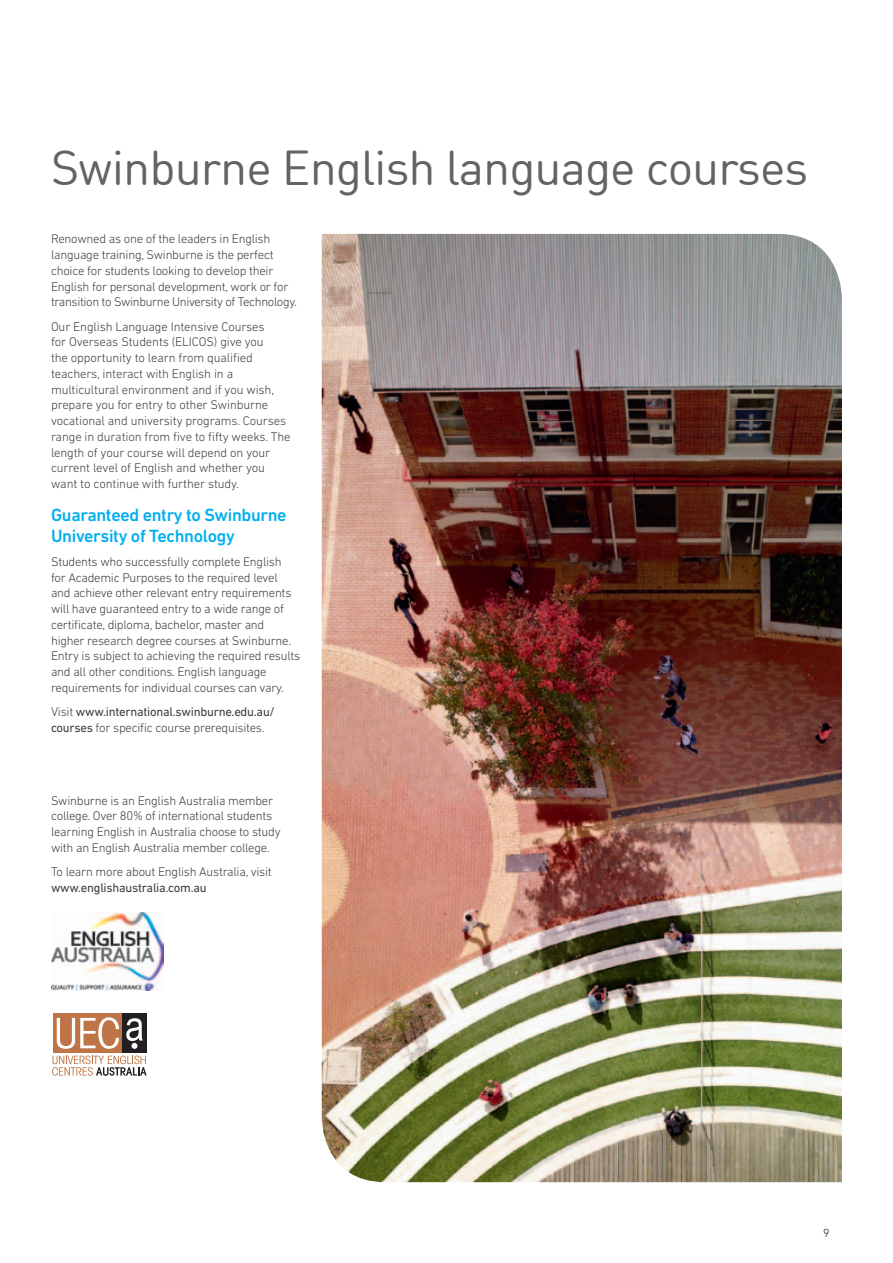
<style>
.page{position:relative;width:893px;height:1263px;background:#fff}
.page>*{position:absolute;margin:0;border:0;box-sizing:border-box;transform-origin:0 0}
.t1{font:48px "DIN Round Offc";letter-spacing:-.02em;color:#636366}
.t2{font:500 18px/20.2px "DIN Next LT Pro";letter-spacing:-.02em;color:#00aeef}
.t3{font:300 12.75px/15.8px "DIN Next LT Pro";letter-spacing:-.02em;color:#3e3e3f}
.t4{font:12.75px/15.8px "DIN Next LT Pro";letter-spacing:-.02em;color:#3e3e3f}
.t5{font:300 12px "DIN Next LT Pro";color:#231f20}
.s1{font-weight:300}
</style>
<div class="page">
<img style="left:322px;top:234px;width:520px;height:948px">
<img style="left:51px;top:912px;width:112px;height:79px">
<div style="left:53px;top:1013px;width:70px;height:40px;background:#be7446"></div>
<svg style="left:57px;top:1017px;width:62px;height:32px"></svg>
<svg style="left:52px;top:1055px;width:95px;height:21px"></svg>
<div style="left:122px;top:1013px;width:25px;height:40px;background:#231f20"></div>
<svg style="left:126px;top:1018px;width:17px;height:31px"></svg>
<h1 class="t1" style="left:51px;top:138px;width:759px">Swinburne English language courses</h1>
<p class="t3" style="left:51px;top:231px;width:247px">Renowned as one of the leaders in English language training, Swinburne is the perfect choice for students looking to develop their English for personal development, work or for transition to Swinburne University of Technology.</p>
<p class="t3" style="left:51px;top:318px;width:241px">Our English Language Intensive Courses<br>for Overseas Students (ELICOS) give you<br>the opportunity to learn from qualified teachers, interact with English in a multicultural environment and if you wish, prepare you for entry to other Swinburne vocational and university programs. Courses range in duration from five to fifty weeks. The length of your course will depend on your current level of English and whether you want to continue with further study.</p>
<h2 class="t2" style="left:51px;top:505px;width:237px">Guaranteed entry to Swinburne<br>University of Technology</h2>
<p class="t3" style="left:51px;top:553px;width:251px">Students who successfully complete English<br>for Academic Purposes to the required level and achieve other relevant entry requirements will have guaranteed entry to a wide range of certificate, diploma, bachelor, master and higher research degree courses at Swinburne.<br>Entry is subject to achieving the required results and all other conditions. English language requirements for individual courses can vary.</p>
<p class="t4" style="left:51px;top:704px;width:225px"><span class="s1">Visit</span> www.international.swinburne.edu.au/ courses <span class="s1">for specific course prerequisites.</span></p>
<p class="t3" style="left:51px;top:792px;width:231px">Swinburne is an English Australia member college. Over 80% of international students learning English in Australia choose to study with an English Australia member college.</p>
<p class="t3" style="left:51px;top:864px;width:222px">To learn more about English Australia, visit</p>
<p class="t4" style="left:51px;top:879px;width:157px">www.englishaustralia.com.au</p>
<p class="t5" style="left:823px;top:1226px;width:8px">9</p>
</div>
